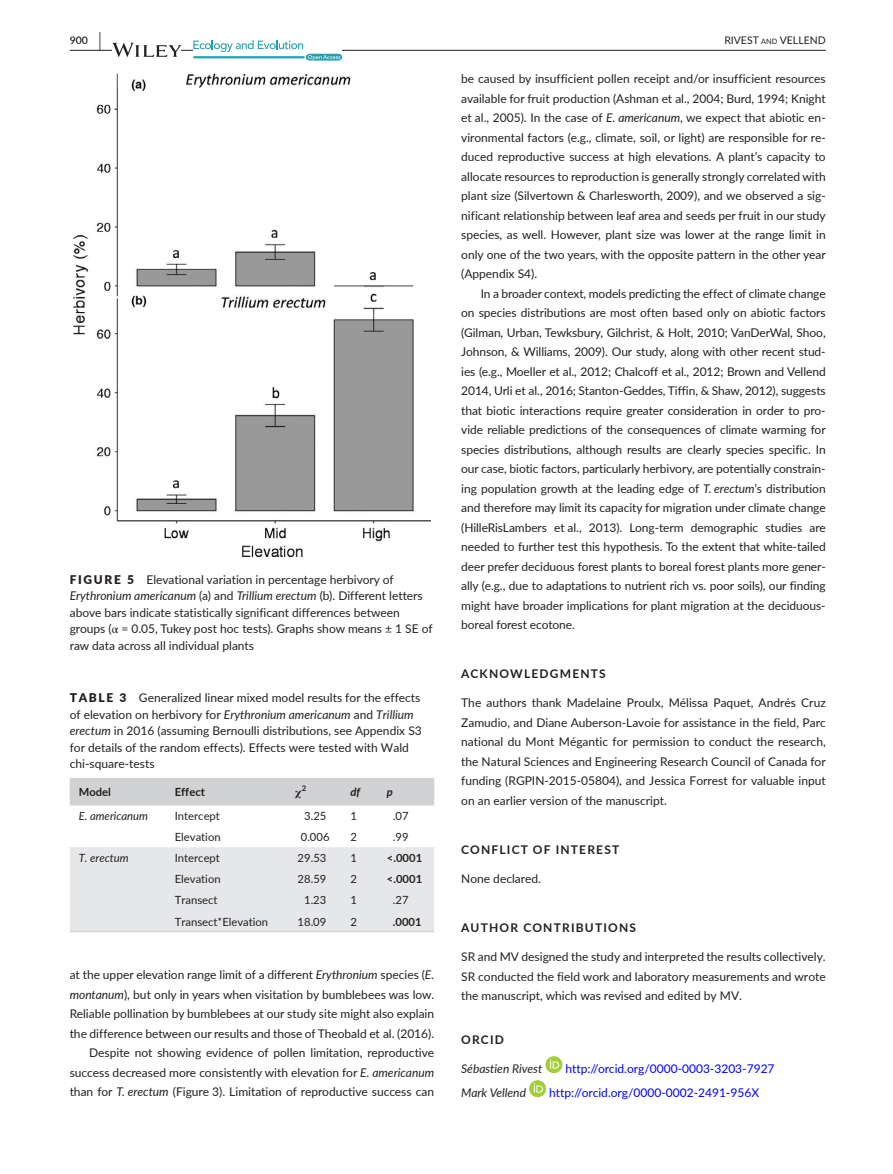
<style>
.page{position:relative;width:893px;height:1174px;background:#fff}
.page>*{position:absolute;margin:0;border:0;box-sizing:border-box;transform-origin:0 0}
.t1{font:12px/19.5px "Lato";color:#231f20;text-align:justify}
.t2{font:12px "Lato";color:#00f}
.t3{font:700 12px "Lato";letter-spacing:.1em;color:#231f20}
.t4{font:italic 12px "Lato";color:#231f20}
.t5{font:11.25px "Lato";color:#231f20}
.t6{font:700 11.25px "Lato";color:#231f20}
.t7{font:italic 11.25px "Lato";color:#231f20}
.t8{font:italic 700 11.25px "Lato";color:#231f20}
.t9{font:700 11.25px "STIX";color:#231f20}
.t10{font:10.5px "Lato";color:#231f20}
.t11{font:600 10.5px "Lato";color:#231f20}
.t12{font:700 7.8px "Lato";color:#231f20}
.s1{font-size:19.5px}
.s2{font-size:7.35px}
.s3{font-weight:900}
.s4{font-style:italic}
.s5{font-family:"STIX"}
</style>
<div class="page">
<hr style="left:70px;top:50px;width:756px;height:1px;background:#231f20">
<svg style="left:112px;top:43px;width:69px;height:14px"></svg>
<svg style="left:193px;top:40px;width:149px;height:21px"></svg>
<svg style="left:545px;top:1056px;width:17px;height:17px"></svg>
<svg style="left:550px;top:1059px;width:9px;height:9px"></svg>
<svg style="left:529px;top:1080px;width:17px;height:17px"></svg>
<svg style="left:534px;top:1083px;width:9px;height:9px"></svg>
<img style="left:73px;top:73px;width:357px;height:483px">
<div style="left:70px;top:778px;width:364px;height:27px;background:#d1d2d4"></div>
<div style="left:70px;top:847px;width:364px;height:83px;background:#e6e7e9"></div>
<hr style="left:70px;top:930px;width:96px;height:2px;background:#d1d2d4">
<hr style="left:166px;top:930px;width:120px;height:2px;background:#d1d2d4">
<hr style="left:286px;top:930px;width:55px;height:2px;background:#d1d2d4">
<hr style="left:341px;top:930px;width:37px;height:2px;background:#d1d2d4">
<hr style="left:378px;top:930px;width:56px;height:2px;background:#d1d2d4">
<p class="t11" style="left:70px;top:33px;width:33px">900 <span class="s1">|</span></p>
<p class="t10" style="left:724px;top:33px;width:94px">RIVEST <span class="s2">and</span> VELLEND</p>
<p class="t1" style="left:70px;top:570px;width:364px;line-height:16.5px;text-align:left"><span class="s3">FIGURE 5</span> Elevational variation in percentage herbivory of <span class="s4">Erythronium americanum</span> (a) and <span class="s4">Trillium erectum</span> (b). Different letters above bars indicate statistically significant differences between groups (<span class="s5">α</span> = 0.05, Tukey post hoc tests). Graphs show means ± 1 SE of raw data across all individual plants</p>
<p class="t1" style="left:70px;top:689px;width:354px;line-height:16.5px;text-align:left"><span class="s3">TABLE 3</span> Generalized linear mixed model results for the effects of elevation on herbivory for <span class="s4">Erythronium americanum</span> and <span class="s4">Trillium erectum</span> in 2016 (assuming Bernoulli distributions, see Appendix S3 for details of the random effects). Effects were tested with Wald chi-square-tests</p>
<p class="t6" style="left:79px;top:784px;width:34px">Model</p>
<p class="t6" style="left:175px;top:784px;width:32px">Effect</p>
<p class="t9" style="left:295px;top:786px;width:8px">χ</p>
<p class="t12" style="left:302px;top:782px;width:6px">2</p>
<p class="t8" style="left:350px;top:784px;width:11px">df</p>
<p class="t8" style="left:387px;top:784px;width:8px">p</p>
<p class="t7" style="left:79px;top:808px;width:71px">E. americanum</p>
<p class="t5" style="left:175px;top:808px;width:47px">Intercept</p>
<p class="t5" style="left:304px;top:808px;width:24px">3.25</p>
<p class="t5" style="left:350px;top:808px;width:8px">1</p>
<p class="t5" style="left:393px;top:808px;width:17px">.07</p>
<p class="t5" style="left:175px;top:829px;width:47px">Elevation</p>
<p class="t5" style="left:301px;top:829px;width:30px">0.006</p>
<p class="t5" style="left:350px;top:829px;width:8px">2</p>
<p class="t5" style="left:393px;top:829px;width:17px">.99</p>
<p class="t7" style="left:79px;top:850px;width:51px">T. erectum</p>
<p class="t5" style="left:175px;top:850px;width:47px">Intercept</p>
<p class="t5" style="left:298px;top:850px;width:30px">29.53</p>
<p class="t5" style="left:350px;top:850px;width:8px">1</p>
<p class="t6" style="left:387px;top:850px;width:37px">&lt;.0001</p>
<p class="t5" style="left:175px;top:871px;width:47px">Elevation</p>
<p class="t5" style="left:298px;top:871px;width:30px">28.59</p>
<p class="t5" style="left:350px;top:871px;width:8px">2</p>
<p class="t6" style="left:387px;top:871px;width:37px">&lt;.0001</p>
<p class="t5" style="left:175px;top:892px;width:44px">Transect</p>
<p class="t5" style="left:304px;top:892px;width:24px">1.23</p>
<p class="t5" style="left:350px;top:892px;width:8px">1</p>
<p class="t5" style="left:393px;top:892px;width:17px">.27</p>
<p class="t5" style="left:175px;top:913px;width:95px">Transect*Elevation</p>
<p class="t5" style="left:298px;top:913px;width:30px">18.09</p>
<p class="t5" style="left:350px;top:913px;width:8px">2</p>
<p class="t6" style="left:393px;top:913px;width:30px">.0001</p>
<p class="t1" style="left:70px;top:964px;width:366px;text-align:right">at the upper elevation range limit of a different <span class="s4">Erythronium</span> species (<span class="s4">E. montanum</span>), but only in years when visitation by bumblebees was low.<br>Reliable pollination by bumblebees at our study site might also explain the difference between our results and those of Theobald et al. (2016).<br>Despite not showing evidence of pollen limitation, reproductive success decreased more consistently with elevation for <span class="s4">E. americanum </span>than for <span class="s4">T. erectum</span> (Figure 3). Limitation of reproductive success can</p>
<p class="t1" style="left:461px;top:68px;width:366px">be caused by insufficient pollen receipt and/or insufficient resources available for fruit production (Ashman et al., 2004; Burd, 1994; Knight et al., 2005). In the case of <span class="s4">E. americanum</span>, we expect that abiotic en&shy;vironmental factors (e.g., climate, soil, or light) are responsible for re&shy;duced reproductive success at high elevations. A plant’s capacity to allocate resources to reproduction is generally strongly correlated with plant size (Silvertown &amp; Charlesworth, 2009), and we observed a sig&shy;nificant relationship between leaf area and seeds per fruit in our study species, as well. However, plant size was lower at the range limit in only one of the two years, with the opposite pattern in the other year (Appendix S4).</p>
<p class="t1" style="left:461px;top:283px;width:366px;text-indent:20px">In a broader context, models predicting the effect of climate change on species distributions are most often based only on abiotic factors (Gilman, Urban, Tewksbury, Gilchrist, &amp; Holt, 2010; VanDerWal, Shoo, Johnson, &amp; Williams, 2009). Our study, along with other recent stud&shy;ies (e.g., Moeller et al., 2012; Chalcoff et al., 2012; Brown and Vellend 2014, Urli et al., 2016; Stanton-Geddes, Tiffin, &amp; Shaw, 2012), suggests that biotic interactions require greater consideration in order to pro&shy;vide reliable predictions of the consequences of climate warming for species distributions, although results are clearly species specific. In our case, biotic factors, particularly herbivory, are potentially constrain&shy;ing population growth at the leading edge of <span class="s4">T. erectum</span>’s distribution and therefore may limit its capacity for migration under climate change (HilleRisLambers et al., 2013). Long-term demographic studies are needed to further test this hypothesis. To the extent that white-tailed deer prefer deciduous forest plants to boreal forest plants more gener&shy;ally (e.g., due to adaptations to nutrient rich vs. poor soils), our finding might have broader implications for plant migration at the deciduous&shy;boreal forest ecotone.</p>
<p class="t3" style="left:461px;top:665px;width:146px">ACKNOWLEDGMENTS</p>
<p class="t1" style="left:461px;top:692px;width:366px">The authors thank Madelaine Proulx, Mélissa Paquet, Andrés Cruz Zamudio, and Diane Auberson-Lavoie for assistance in the field, Parc national du Mont Mégantic for permission to conduct the research, the Natural Sciences and Engineering Research Council of Canada for funding (RGPIN-2015-05804), and Jessica Forrest for valuable input on an earlier version of the manuscript.</p>
<p class="t3" style="left:461px;top:841px;width:160px">CONFLICT OF INTEREST</p>
<p class="t1" style="left:461px;top:868px;width:81px">None declared.</p>
<p class="t3" style="left:461px;top:919px;width:176px">AUTHOR CONTRIBUTIONS</p>
<p class="t1" style="left:461px;top:946px;width:366px">SR and MV designed the study and interpreted the results collectively.<br>SR conducted the field work and laboratory measurements and wrote the manuscript, which was revised and edited by MV.</p>
<p class="t3" style="left:461px;top:1030px;width:44px">ORCID</p>
<p class="t4" style="left:461px;top:1060px;width:83px">Sébastien Rivest</p>
<p class="t2" style="left:565px;top:1060px;width:211px">http://orcid.org/0000-0003-3203-7927</p>
<p class="t4" style="left:461px;top:1084px;width:66px">Mark Vellend</p>
<p class="t2" style="left:549px;top:1084px;width:211px">http://orcid.org/0000-0002-2491-956X</p>
</div>
